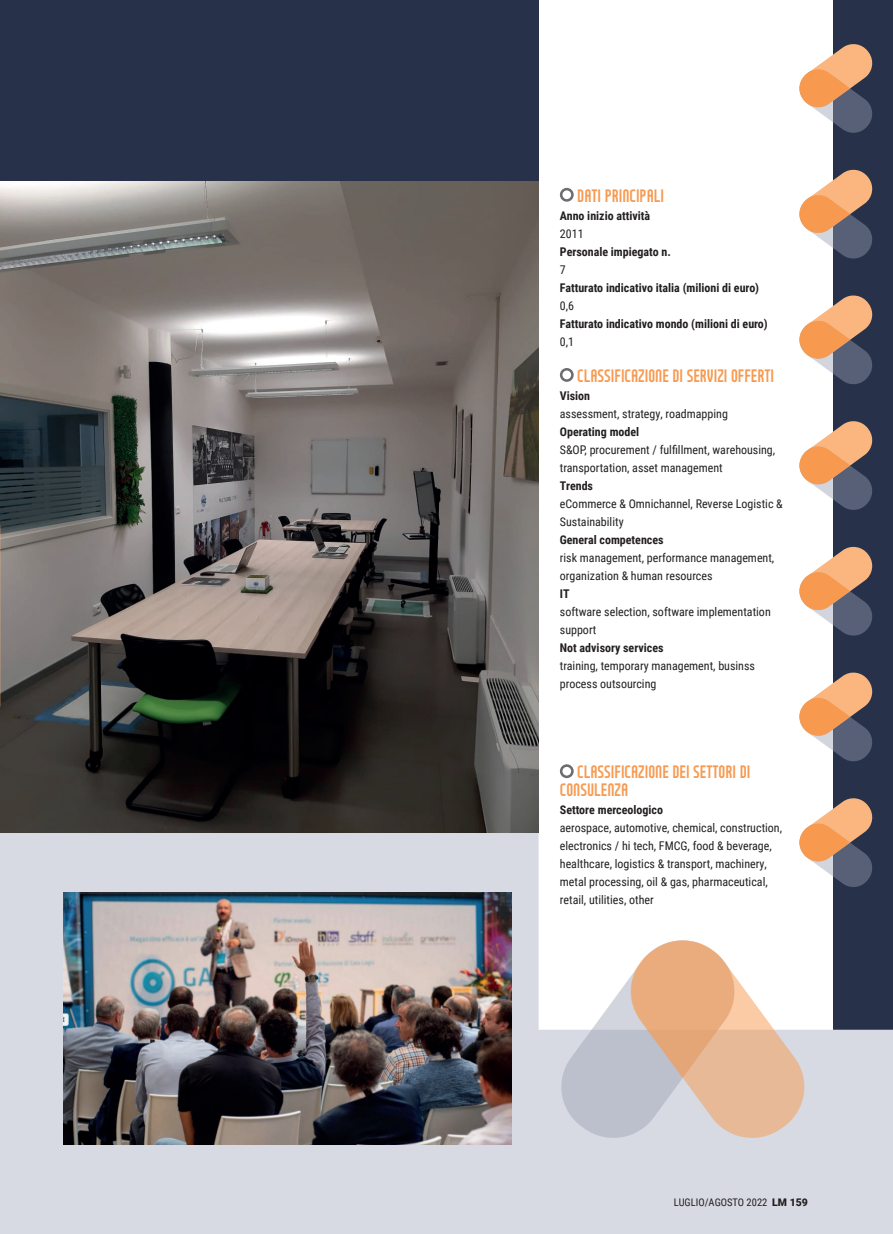
<style>
.page{position:relative;width:893px;height:1234px;background:#fff}
.page>*{position:absolute;margin:0;border:0;box-sizing:border-box;transform-origin:0 0}
.TITOLI_BODY_DATI{font:18px/18px "Tenby Four";color:#f79a50}
.BODY_DATI_22{font:12px/18px "Roboto Condensed";color:#231f20}
.BODY_BOLD_DATI_22{font:700 12px "Roboto Condensed";color:#231f20}
.t1{font:10.5px "Roboto Condensed";color:#231f20}
.s1{font-family:"Roboto";font-weight:900}
</style>
<div class="page">
<div style="left:833px;top:0;width:60px;height:1233px;background:#27324a"></div>
<svg style="left:0;top:832px;width:893px;height:401px;fill:#d7dae2"></svg>
<svg style="left:555px;top:933px;width:256px;height:211px"></svg>
<img style="left:0;top:180px;width:539px;height:652px">
<div style="left:0;top:0;width:539px;height:180px;background:#27324a"></div>
<img style="left:64px;top:892px;width:448px;height:252px">
<svg style="left:799px;top:44px;width:74px;height:89px"></svg>
<svg style="left:799px;top:295px;width:74px;height:89px"></svg>
<svg style="left:799px;top:672px;width:74px;height:90px"></svg>
<svg style="left:799px;top:169px;width:74px;height:90px"></svg>
<svg style="left:799px;top:546px;width:74px;height:90px"></svg>
<svg style="left:799px;top:421px;width:74px;height:89px"></svg>
<svg style="left:797px;top:798px;width:78px;height:91px"></svg>
<div style="left:560px;top:188px;width:14px;height:14px;border:3px solid #6c6d70;border-radius:50%"></div>
<div style="left:560px;top:368px;width:14px;height:14px;border:3px solid #6c6d70;border-radius:50%"></div>
<div style="left:560px;top:764px;width:14px;height:14px;border:3px solid #6c6d70;border-radius:50%"></div>
<p class="TITOLI_BODY_DATI" style="left:577px;top:186px;width:88px">DATI PRINCIPALI</p>
<p class="BODY_BOLD_DATI_22" style="left:560px;top:207px;width:92px">Anno inizio attività</p>
<p class="BODY_DATI_22" style="left:560px;top:224px;width:25px">2011</p>
<p class="BODY_BOLD_DATI_22" style="left:560px;top:243px;width:113px">Personale impiegato n.</p>
<p class="BODY_DATI_22" style="left:560px;top:260px;width:7px">7</p>
<p class="BODY_BOLD_DATI_22" style="left:560px;top:279px;width:201px">Fatturato indicativo italia (milioni di euro)</p>
<p class="BODY_DATI_22" style="left:560px;top:296px;width:16px">0,6</p>
<p class="BODY_BOLD_DATI_22" style="left:560px;top:315px;width:209px">Fatturato indicativo mondo (milioni di euro)</p>
<p class="BODY_DATI_22" style="left:560px;top:332px;width:16px">0,1</p>
<p class="TITOLI_BODY_DATI" style="left:577px;top:366px;width:198px">CLASSIFICAZIONE DI SERVIZI OFFERTI</p>
<p class="BODY_BOLD_DATI_22" style="left:560px;top:387px;width:32px">Vision</p>
<p class="BODY_DATI_22" style="left:560px;top:404px;width:170px">assessment, strategy, roadmapping</p>
<p class="BODY_BOLD_DATI_22" style="left:560px;top:423px;width:81px">Operating model</p>
<p class="BODY_DATI_22" style="left:560px;top:440px;width:217px">S&amp;OP, procurement / fulfillment, warehousing, transportation, asset management</p>
<p class="BODY_BOLD_DATI_22" style="left:560px;top:477px;width:35px">Trends</p>
<p class="BODY_DATI_22" style="left:560px;top:494px;width:224px">eCommerce &amp; Omnichannel, Reverse Logistic &amp;<br>Sustainability</p>
<p class="BODY_BOLD_DATI_22" style="left:560px;top:531px;width:105px">General competences</p>
<p class="BODY_DATI_22" style="left:560px;top:548px;width:216px">risk management, performance management, organization &amp; human resources</p>
<p class="BODY_BOLD_DATI_22" style="left:560px;top:585px;width:11px">IT</p>
<p class="BODY_DATI_22" style="left:560px;top:602px;width:212px">software selection, software implementation support</p>
<p class="BODY_BOLD_DATI_22" style="left:560px;top:639px;width:105px">Not advisory services</p>
<p class="BODY_DATI_22" style="left:560px;top:656px;width:197px">training, temporary management, businss process outsourcing</p>
<p class="TITOLI_BODY_DATI" style="left:560px;top:762px;width:192px;text-indent:17px">CLASSIFICAZIONE DEI SETTORI DI<br>CONSULENZA</p>
<p class="BODY_BOLD_DATI_22" style="left:560px;top:801px;width:105px">Settore merceologico</p>
<p class="BODY_DATI_22" style="left:560px;top:818px;width:224px">aerospace, automotive, chemical, construction, electronics / hi tech, FMCG, food &amp; beverage, healthcare, logistics &amp; transport, machinery, metal processing, oil &amp; gas, pharmaceutical, retail, utilities, other</p>
<p class="t1" style="left:674px;top:1194px;width:135px">LUGLIO/AGOSTO 2022 <span class="s1">LM 159</span></p>
</div>
